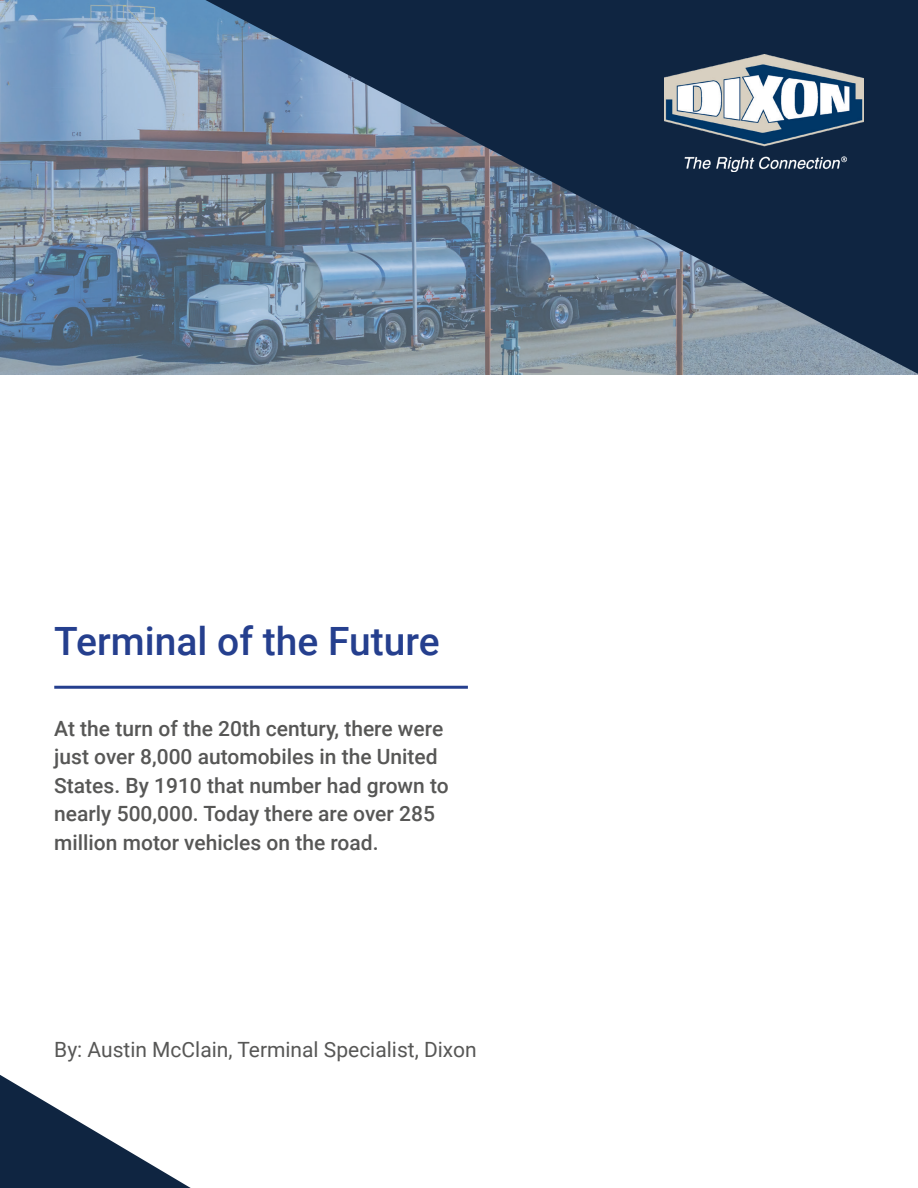
<style>
.page{position:relative;width:918px;height:1188px;background:#fff}
.page>*{position:absolute;margin:0;border:0;box-sizing:border-box;transform-origin:0 0}
.t1{font:500 39px "Roboto";color:#253f8e}
.t2{font:500 21px/28.5px "Roboto";color:#575756}
.t3{font:21px "Roboto";color:#575756}
</style>
<div class="page">
<img style="left:0;top:0;width:918px;height:375px">
<svg style="left:0;top:1075px;width:191px;height:113px"></svg>
<svg style="left:205px;top:0;width:713px;height:374px;background:#495d74"></svg>
<hr style="left:54px;top:686px;width:414px;height:3px;background:#253f8e">
<img style="left:664px;top:54px;width:200px;height:117px">
<p class="t1" style="left:54px;top:614px;width:387px">Terminal of the Future</p>
<p class="t2" style="left:54px;top:713px;width:396px">At the turn of the 20th century, there were just over 8,000 automobiles in the United States. By 1910 that number had grown to nearly 500,000. Today there are over 285</p>
<p class="t2" style="left:54px;top:827px;width:326px">million motor vehicles on the road.</p>
<p class="t3" style="left:54px;top:1035px;width:424px">By: Austin McClain, Terminal Specialist, Dixon</p>
</div>
